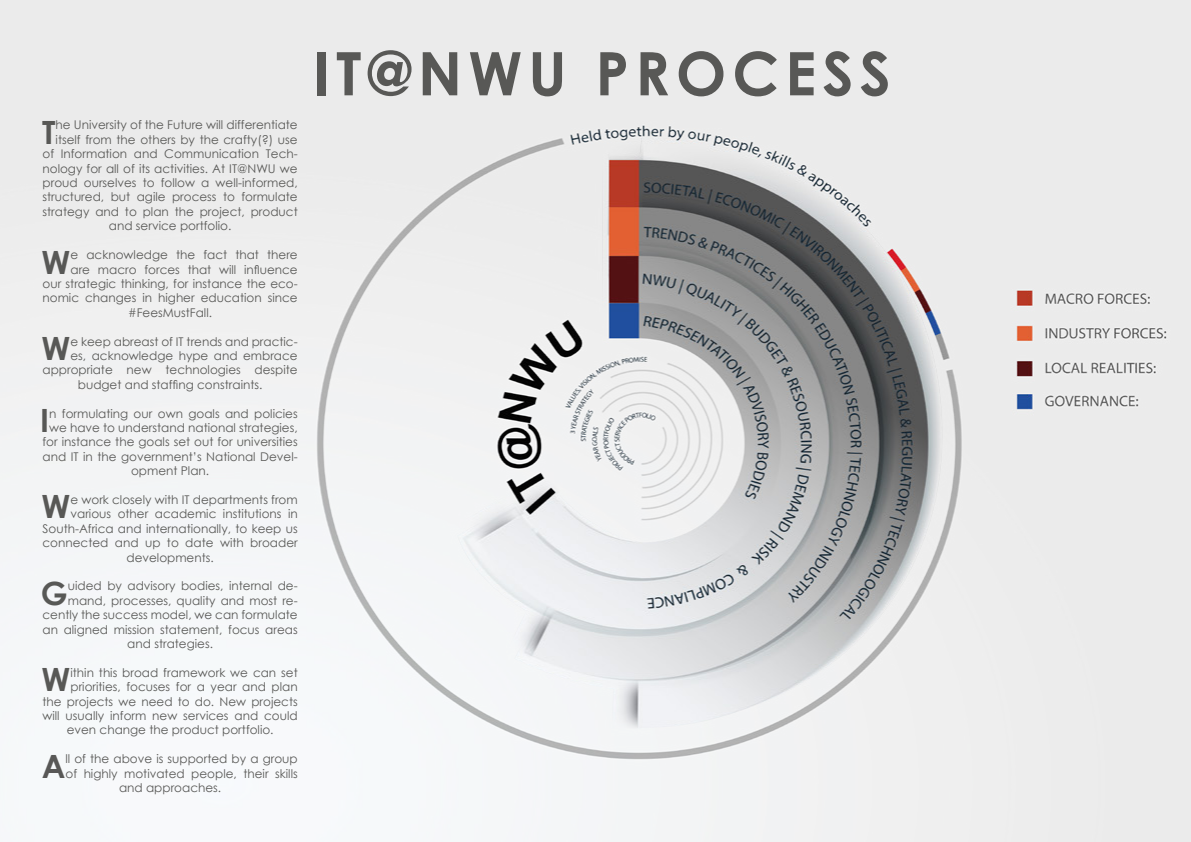
<style>
.page{position:relative;width:1191px;height:842px;background:#fff}
.page>*{position:absolute;margin:0;border:0;box-sizing:border-box;transform-origin:0 0}
.t1{font:700 60px "Century Gothic";letter-spacing:.1em;color:#585856}
.t2{font:700 32px "Century Gothic";color:#585856}
.t3{font:12px/14.4px "Century Gothic";color:#585856;text-align:center}
</style>
<div class="page">
<img style="left:0;top:0;width:1191px;height:842px">
<h2 class="t2" style="left:42px;top:108px;width:15px">T</h2>
<p class="t3" style="left:56px;top:118px;width:244px">he University of the Future will differentiate</p>
<p class="t3" style="left:56px;top:132px;width:244px">itself from the others by the crafty(?) use</p>
<p class="t3" style="left:43px;top:147px;width:257px">of Information and Communication Tech-</p>
<p class="t3" style="left:43px;top:161px;width:257px">nology for all of its activities. At IT@NWU we</p>
<p class="t3" style="left:43px;top:175px;width:257px">proud ourselves to follow a well-informed,</p>
<p class="t3" style="left:43px;top:190px;width:257px">structured, but agile process to formulate</p>
<p class="t3" style="left:43px;top:204px;width:257px">strategy and to plan the project, product</p>
<p class="t3" style="left:109px;top:219px;width:124px">and service portfolio.</p>
<h2 class="t2" style="left:42px;top:238px;width:30px">W</h2>
<p class="t3" style="left:70px;top:247px;width:229px">e acknowledge the fact that there</p>
<p class="t3" style="left:70px;top:262px;width:229px">are macro forces that will influence</p>
<p class="t3" style="left:43px;top:276px;width:257px">our strategic thinking, for instance the eco-</p>
<p class="t3" style="left:43px;top:291px;width:257px">nomic changes in higher education since</p>
<p class="t3" style="left:128px;top:305px;width:85px">#FeesMustFall.</p>
<h2 class="t2" style="left:42px;top:324px;width:30px">W</h2>
<p class="t3" style="left:70px;top:334px;width:229px">e keep abreast of IT trends and practic-</p>
<p class="t3" style="left:70px;top:348px;width:229px">es, acknowledge hype and embrace</p>
<p class="t3" style="left:43px;top:363px;width:257px">appropriate new technologies despite</p>
<p class="t3" style="left:78px;top:377px;width:186px">budget and staffing constraints.</p>
<h2 class="t2" style="left:40px;top:396px;width:10px">I</h2>
<p class="t3" style="left:43px;top:406px;width:257px">n formulating our own goals and policies we have to understand national strategies, for instance the goals set out for universities and IT in the government’s National Devel&shy;opment Plan.</p>
<h2 class="t2" style="left:42px;top:482px;width:30px">W</h2>
<p class="t3" style="left:70px;top:492px;width:229px">e work closely with IT departments from</p>
<p class="t3" style="left:70px;top:507px;width:229px">various other academic institutions in</p>
<p class="t3" style="left:43px;top:521px;width:257px">South-Africa and internationally, to keep us</p>
<p class="t3" style="left:43px;top:535px;width:257px">connected and up to date with broader</p>
<p class="t3" style="left:126px;top:550px;width:89px">developments.</p>
<h2 class="t2" style="left:41px;top:569px;width:28px">G</h2>
<p class="t3" style="left:68px;top:579px;width:231px">uided by advisory bodies, internal de-</p>
<p class="t3" style="left:68px;top:593px;width:231px">mand, processes, quality and most re-</p>
<p class="t3" style="left:43px;top:607px;width:257px">cently the success model, we can formulate</p>
<p class="t3" style="left:43px;top:622px;width:257px">an aligned mission statement, focus areas</p>
<p class="t3" style="left:127px;top:636px;width:87px">and strategies.</p>
<h2 class="t2" style="left:42px;top:655px;width:30px">W</h2>
<p class="t3" style="left:70px;top:665px;width:229px">ithin this broad framework we can set</p>
<p class="t3" style="left:70px;top:679px;width:229px">priorities, focuses for a year and plan</p>
<p class="t3" style="left:43px;top:694px;width:257px">the projects we need to do. New projects</p>
<p class="t3" style="left:43px;top:708px;width:257px">will usually inform new services and could</p>
<p class="t3" style="left:67px;top:723px;width:208px">even change the product portfolio.</p>
<h2 class="t2" style="left:42px;top:742px;width:25px">A</h2>
<p class="t3" style="left:65px;top:751px;width:234px">ll of the above is supported by a group</p>
<p class="t3" style="left:65px;top:766px;width:234px">of highly motivated people, their skills</p>
<p class="t3" style="left:119px;top:780px;width:104px">and approaches.</p>
<h1 class="t1" style="left:313px;top:28px;width:579px">IT@NWU PROCESS</h1>
</div>
